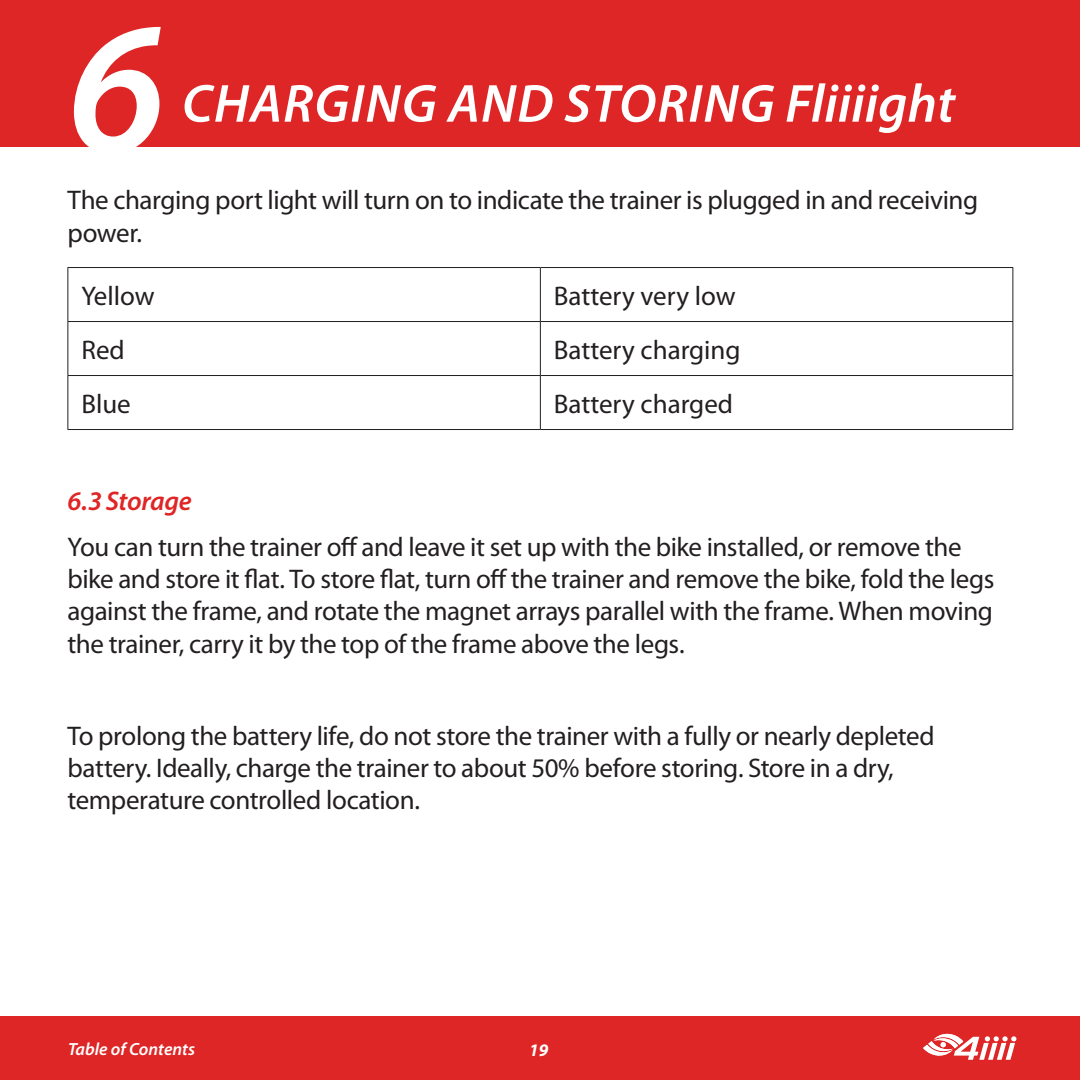
<style>
.page{position:relative;width:1080px;height:1080px;background:#fff}
.page>*{position:absolute;margin:0;border:0;box-sizing:border-box;transform-origin:0 0}
.t1{font:italic 600 189.3px "Myriad Pro";color:#fff}
.t2{font:italic 600 54px "Myriad Pro";letter-spacing:.02em;color:#fff}
.t3{font:27px/32.4px "Myriad Pro";letter-spacing:-.015em;color:#231f20}
.t4{font:italic 600 27px "Myriad Pro";letter-spacing:-.015em;color:#df2626}
.t5{font:italic 600 17.7px "Myriad Pro";color:#fff}
.t6{font:italic 700 17.7px "Myriad Pro";color:#fff}
</style>
<div class="page">
<div style="left:0;top:0;width:1080px;height:147px;background:#df2626"></div>
<hr style="left:68px;top:267px;width:472px;height:1px;background:#231f20">
<hr style="left:67px;top:268px;width:1px;height:53px;background:#231f20">
<hr style="left:540px;top:267px;width:473px;height:1px;background:#231f20">
<hr style="left:540px;top:268px;width:1px;height:53px;background:#231f20">
<hr style="left:1012px;top:268px;width:1px;height:53px;background:#231f20">
<hr style="left:68px;top:321px;width:472px;height:1px;background:#231f20">
<hr style="left:67px;top:322px;width:1px;height:53px;background:#231f20">
<hr style="left:540px;top:321px;width:473px;height:1px;background:#231f20">
<hr style="left:540px;top:322px;width:1px;height:53px;background:#231f20">
<hr style="left:1012px;top:322px;width:1px;height:53px;background:#231f20">
<hr style="left:68px;top:375px;width:472px;height:1px;background:#231f20">
<hr style="left:67px;top:376px;width:1px;height:53px;background:#231f20">
<hr style="left:540px;top:375px;width:473px;height:1px;background:#231f20">
<hr style="left:540px;top:376px;width:1px;height:53px;background:#231f20">
<hr style="left:1012px;top:376px;width:1px;height:53px;background:#231f20">
<hr style="left:68px;top:429px;width:472px;height:1px;background:#231f20">
<hr style="left:540px;top:429px;width:473px;height:1px;background:#231f20">
<div style="left:0;top:1016px;width:1080px;height:64px;background:#df2626"></div>
<svg style="left:923px;top:1034px;width:93px;height:26px"></svg>
<h1 class="t1" style="left:68px;top:-15px;width:100px">6</h1>
<h2 class="t2" style="left:182px;top:74px;width:775px">CHARGING AND STORING Fliiiight</h2>
<p class="t3" style="left:68px;top:185px;width:912px">The charging port light will turn on to indicate the trainer is plugged in and receiving power.</p>
<p class="t3" style="left:81px;top:280px;width:75px">Yellow</p>
<p class="t3" style="left:554px;top:280px;width:183px">Battery very low</p>
<p class="t3" style="left:81px;top:334px;width:45px">Red</p>
<p class="t3" style="left:554px;top:334px;width:188px">Battery charging</p>
<p class="t3" style="left:81px;top:388px;width:51px">Blue</p>
<p class="t3" style="left:554px;top:388px;width:181px">Battery charged</p>
<p class="t4" style="left:67px;top:486px;width:126px">6.3 Storage</p>
<p class="t3" style="left:67px;top:531px;width:928px">You can turn the trainer off and leave it set up with the bike installed, or remove the bike and store it flat. To store flat, turn off the trainer and remove the bike, fold the legs against the frame, and rotate the magnet arrays parallel with the frame. When moving the trainer, carry it by the top of the frame above the legs.</p>
<p class="t3" style="left:67px;top:720px;width:869px">To prolong the battery life, do not store the trainer with a fully or nearly depleted battery. Ideally, charge the trainer to about 50% before storing. Store in a dry, temperature controlled location.</p>
<p class="t5" style="left:68px;top:1039px;width:129px">Table of Contents</p>
<p class="t6" style="left:529px;top:1040px;width:21px">19</p>
</div>
